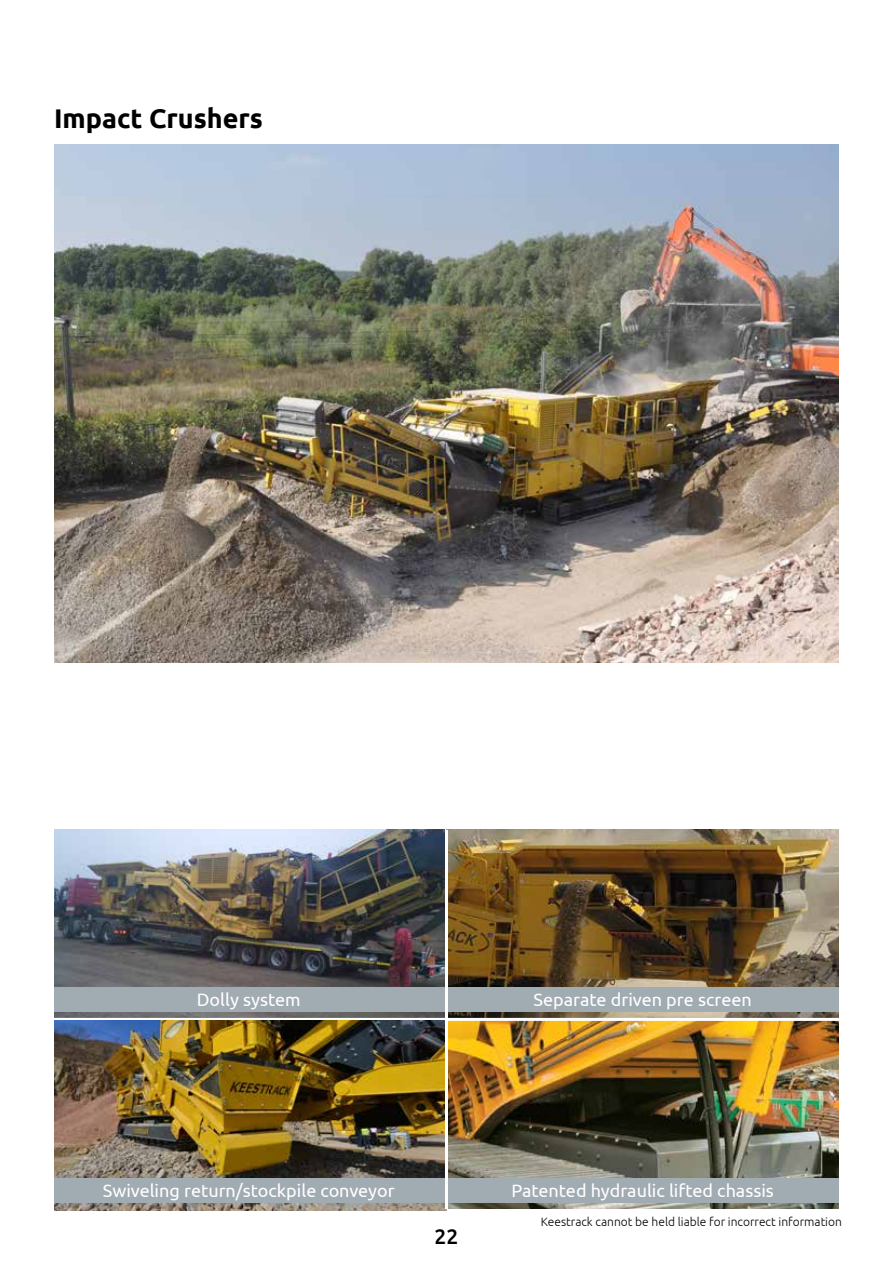
<style>
.page{position:relative;width:893px;height:1263px;background:#fff}
.page>*{position:absolute;margin:0;border:0;box-sizing:border-box;transform-origin:0 0}
.t1{font:700 27px "Ubuntu";color:#000}
.t2{font:500 21px "Ubuntu";color:#000}
.t3{font:18px "Ubuntu";color:#fff}
.t4{font:300 12px "Ubuntu";color:#000}
</style>
<div class="page">
<img style="left:54px;top:830px;width:785px;height:188px">
<img style="left:448px;top:1021px;width:391px;height:188px">
<div style="left:54px;top:987px;width:785px;height:25px;background:#a1abb2"></div>
<img style="left:54px;top:1021px;width:392px;height:189px">
<div style="left:54px;top:1178px;width:785px;height:25px;background:#a1abb2"></div>
<hr style="left:445px;top:830px;width:3px;height:379px;background:#fff">
<img style="left:54px;top:145px;width:785px;height:518px">
<h1 class="t1" style="left:54px;top:102px;width:211px">Impact Crushers</h1>
<p class="t3" style="left:197px;top:988px;width:106px">Dolly system</p>
<p class="t3" style="left:534px;top:988px;width:220px">Separate driven pre screen</p>
<p class="t3" style="left:103px;top:1179px;width:293px">Swiveling return/stockpile conveyor</p>
<p class="t3" style="left:511px;top:1179px;width:264px">Patented hydraulic lifted chassis</p>
<p class="t2" style="left:435px;top:1223px;width:25px">22</p>
<p class="t4" style="left:541px;top:1214px;width:303px">Keestrack cannot be held liable for incorrect information</p>
</div>
